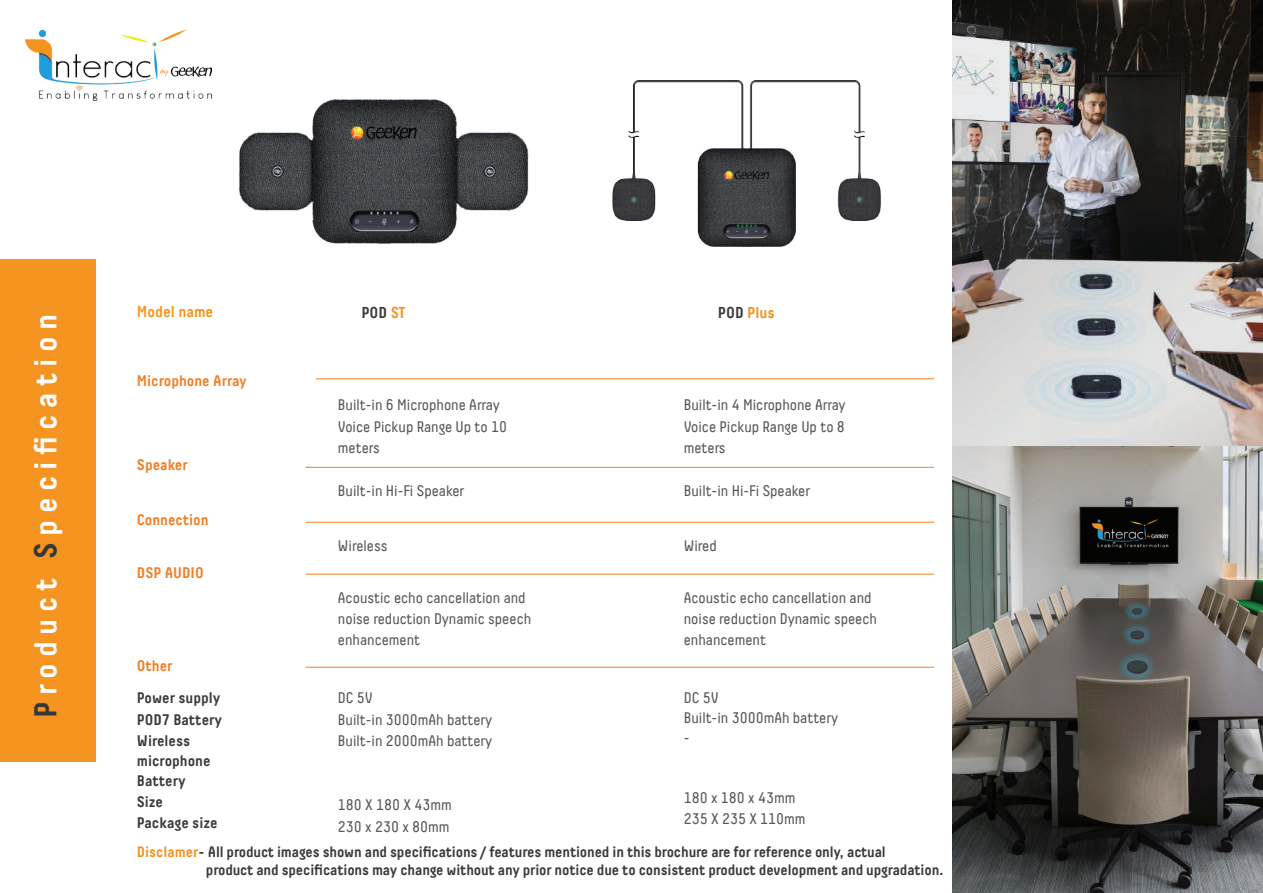
<style>
.page{position:relative;width:1263px;height:893px;background:#fff}
.page>*{position:absolute;margin:0;border:0;box-sizing:border-box;transform-origin:0 0}
.t1{font:700 31.5px "Decima Pro";letter-spacing:.2em;color:#fff}
.t2{font:700 15.75px "Decima Pro";color:#f59420}
.t3{font:700 15.75px "Decima Pro";color:#393a39}
.t4{font:15.3px/21.3px "Decima Pro";color:#565656}
.t5{font:700 15.3px/21.3px "Decima Pro";color:#393a39}
.t6{font:700 15.3px "Decima Pro";color:#f27e22}
.t7{font:700 15px/18px "Decima Pro";letter-spacing:-.01em;color:#393a39}
.s1{color:#373837}
.s2{color:#f59420}
.s3{color:#393a39}
.s4{color:#f3921e}
</style>
<div class="page">
<img style="left:952px;top:0;width:311px;height:446px">
<svg style="left:952px;top:446px;width:311px;height:447px;background:#6c6b67"></svg>
<img style="left:239px;top:100px;width:289px;height:144px">
<img style="left:612px;top:80px;width:269px;height:166px">
<hr style="left:316px;top:378px;width:618px;height:1px;background:#f27e22">
<hr style="left:306px;top:467px;width:628px;height:1px;background:#f27e22">
<hr style="left:306px;top:522px;width:628px;height:1px;background:#f27e22">
<hr style="left:306px;top:574px;width:628px;height:1px;background:#f27e22">
<hr style="left:306px;top:667px;width:628px;height:1px;background:#f27e22">
<img style="left:26px;top:30px;width:186px;height:70px">
<div style="left:0;top:259px;width:95px;height:502px;background:#f59420"></div>
<h1 class="t1" style="left:27px;top:718px;width:405px;rotate:-90deg"><span class="s1">P</span>roduct <span class="s1">S</span>pecification</h1>
<p class="t2" style="left:137px;top:302px;width:78px">Model name</p>
<p class="t6" style="left:137px;top:372px;width:112px">Microphone Array</p>
<p class="t6" style="left:137px;top:456px;width:52px">Speaker</p>
<p class="t6" style="left:137px;top:510px;width:73px">Connection</p>
<p class="t6" style="left:137px;top:564px;width:68px">DSP AUDIO</p>
<p class="t6" style="left:137px;top:657px;width:37px">Other</p>
<p class="t5" style="left:137px;top:687px;width:87px">Power supply<br>POD7 Battery<br>Wireless</p>
<p class="t5" style="left:137px;top:750px;width:75px;line-height:19.8px">microphone<br>Battery</p>
<p class="t5" style="left:137px;top:791px;width:82px">Size<br>Package size</p>
<p class="t3" style="left:361px;top:303px;width:46px">POD <span class="s2">ST</span></p>
<p class="t2" style="left:718px;top:303px;width:58px"><span class="s3">POD</span> Plus</p>
<p class="t4" style="left:338px;top:394px;width:171px">Built-in 6 Microphone Array<br>Voice Pickup Range Up to 10 meters</p>
<p class="t4" style="left:684px;top:394px;width:163px;text-align:justify">Built-in 4 Microphone Array Voice Pickup Range Up to 8 meters</p>
<p class="t4" style="left:338px;top:480px;width:128px">Built-in Hi-Fi Speaker</p>
<p class="t4" style="left:684px;top:480px;width:128px">Built-in Hi-Fi Speaker</p>
<p class="t4" style="left:338px;top:535px;width:51px">Wireless</p>
<p class="t4" style="left:684px;top:535px;width:34px">Wired</p>
<p class="t4" style="left:338px;top:587px;width:195px">Acoustic echo cancellation and noise reduction Dynamic speech enhancement</p>
<p class="t4" style="left:684px;top:587px;width:195px">Acoustic echo cancellation and noise reduction Dynamic speech enhancement</p>
<p class="t4" style="left:338px;top:687px;width:156px">DC 5V<br>Built-in 3000mAh battery<br>Built-in 2000mAh battery</p>
<p class="t4" style="left:338px;top:794px;width:115px">180 X 180 X 43mm<br>230 x 230 x 80mm</p>
<p class="t4" style="left:684px;top:688px;width:156px;line-height:19.8px">DC 5V<br>Built-in 3000mAh battery -</p>
<p class="t4" style="left:684px;top:786px;width:123px">180 x 180 x 43mm<br>235 X 235 X 110mm</p>
<p class="t7" style="left:206px;top:842px;width:739px;text-indent:-69px"><span class="s4">Disclamer</span>- All product images shown and specifications / features mentioned in this brochure are for reference only, actual<br>product and specifications may change without any prior notice due to consistent product development and upgradation.</p>
</div>
